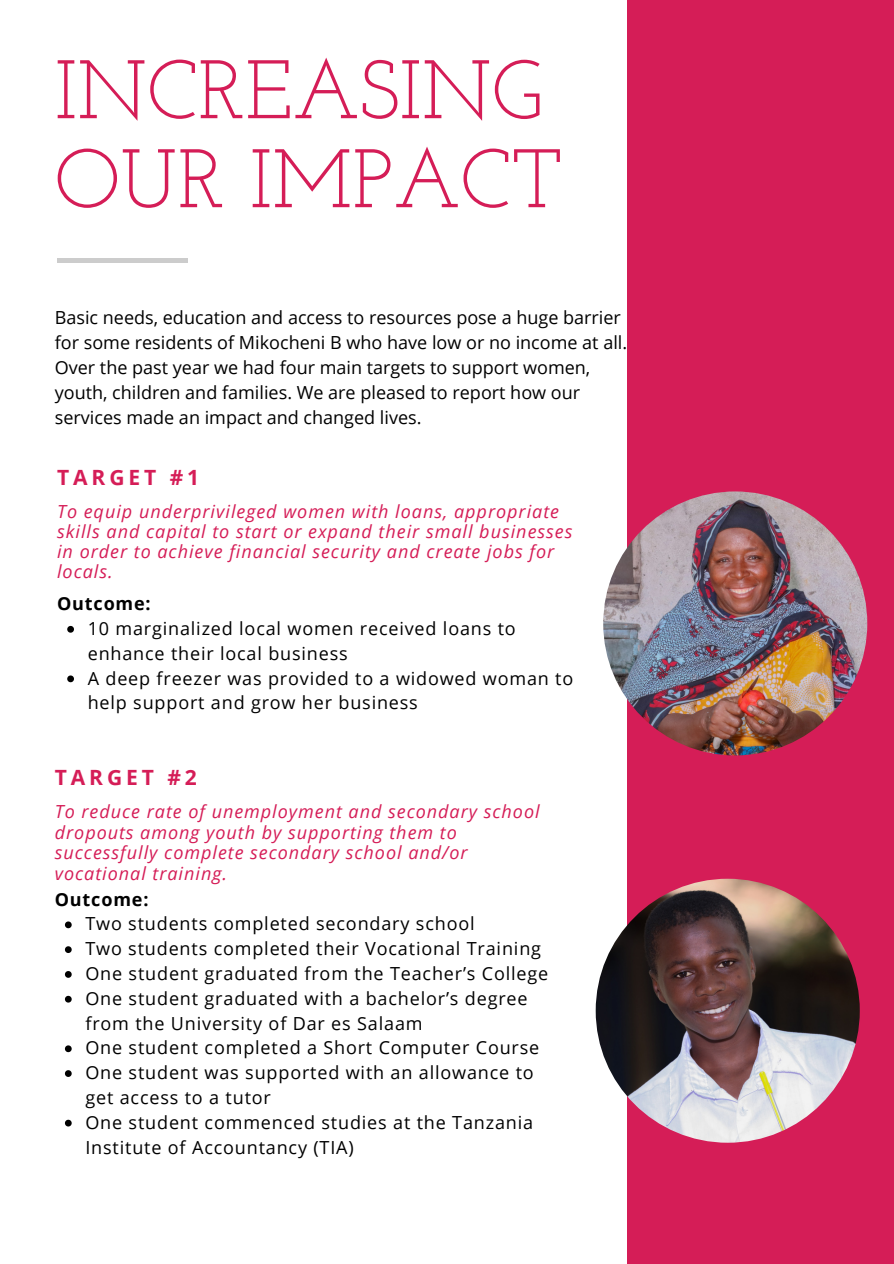
<style>
.page{position:relative;width:894px;height:1264px;background:#fff}
.page>*{position:absolute;margin:0;border:0;box-sizing:border-box;transform-origin:0 0}
.t1{font:82.8px/88.9px "Josefin Slab";color:#d51d57}
.t2{font:700 21px "Open Sans";letter-spacing:.185em;color:#d51d57}
.t3{font:18px/24.8px "Open Sans";letter-spacing:.045em;color:#000}
.t4{font:italic 18px/20.2px "Open Sans";letter-spacing:.055em;color:#d51d57}
.t5{font:18px/25px "Open Sans";color:#000}
.t6{font:700 18px "Open Sans";letter-spacing:.045em;color:#000}
</style>
<div class="page">
<div style="left:627px;top:0;width:266px;height:1263px;background:#d51d57"></div>
<hr style="left:57px;top:259px;width:131px;height:4px;background:#ccc">
<img style="left:603px;top:491px;width:264px;height:264px;border-radius:50%">
<img style="left:595px;top:878px;width:264px;height:264px;border-radius:50%">
<svg style="left:67px;top:626px;width:7px;height:6px"></svg>
<svg style="left:67px;top:675px;width:7px;height:7px"></svg>
<svg style="left:65px;top:921px;width:7px;height:7px"></svg>
<svg style="left:65px;top:946px;width:7px;height:7px"></svg>
<svg style="left:65px;top:971px;width:7px;height:6px"></svg>
<svg style="left:65px;top:995px;width:7px;height:7px"></svg>
<svg style="left:65px;top:1045px;width:7px;height:7px"></svg>
<svg style="left:65px;top:1070px;width:7px;height:6px"></svg>
<svg style="left:65px;top:1119px;width:7px;height:7px"></svg>
<p class="t1" style="left:55px;top:53px;width:509px">INCREASING<br>OUR IMPACT</p>
<p class="t5" style="left:55px;top:304px;width:574px">Basic needs, education and access to resources pose a huge barrier for some residents of Mikocheni B who have low or no income at all.</p>
<p class="t5" style="left:55px;top:354px;width:537px">Over the past year we had four main targets to support women, youth, children and families. We are pleased to report how our services made an impact and changed lives.</p>
<p class="t2" style="left:57px;top:463px;width:143px">TARGET #1</p>
<p class="t4" style="left:57px;top:500px;width:517px">To equip underprivileged women with loans, appropriate skills and capital to start or expand their small businesses in order to achieve financial security and create jobs for locals.</p>
<p class="t6" style="left:57px;top:591px;width:95px">Outcome:</p>
<p class="t3" style="left:88px;top:615px;width:429px">10 marginalized local women received loans to enhance their local business</p>
<p class="t3" style="left:88px;top:665px;width:487px">A deep freezer was provided to a widowed woman to help support and grow her business</p>
<p class="t2" style="left:55px;top:762px;width:143px">TARGET #2</p>
<p class="t4" style="left:55px;top:800px;width:486px;line-height:20.7px">To reduce rate of unemployment and secondary school dropouts among youth by supporting them to successfully complete secondary school and/or vocational training.</p>
<p class="t3" style="left:85px;top:911px;width:390px">Two students completed secondary school</p>
<p class="t3" style="left:85px;top:935px;width:457px">Two students completed their Vocational Training</p>
<p class="t3" style="left:85px;top:960px;width:464px">One student graduated from the Teacher’s College</p>
<p class="t3" style="left:85px;top:985px;width:443px">One student graduated with a bachelor’s degree from the University of Dar es Salaam</p>
<p class="t3" style="left:85px;top:1035px;width:455px">One student completed a Short Computer Course</p>
<p class="t3" style="left:85px;top:1059px;width:450px">One student was supported with an allowance to get access to a tutor</p>
<p class="t3" style="left:85px;top:1109px;width:449px">One student commenced studies at the Tanzania<br>Institute of Accountancy (TIA)</p>
<p class="t6" style="left:55px;top:886px;width:95px">Outcome:</p>
</div>
